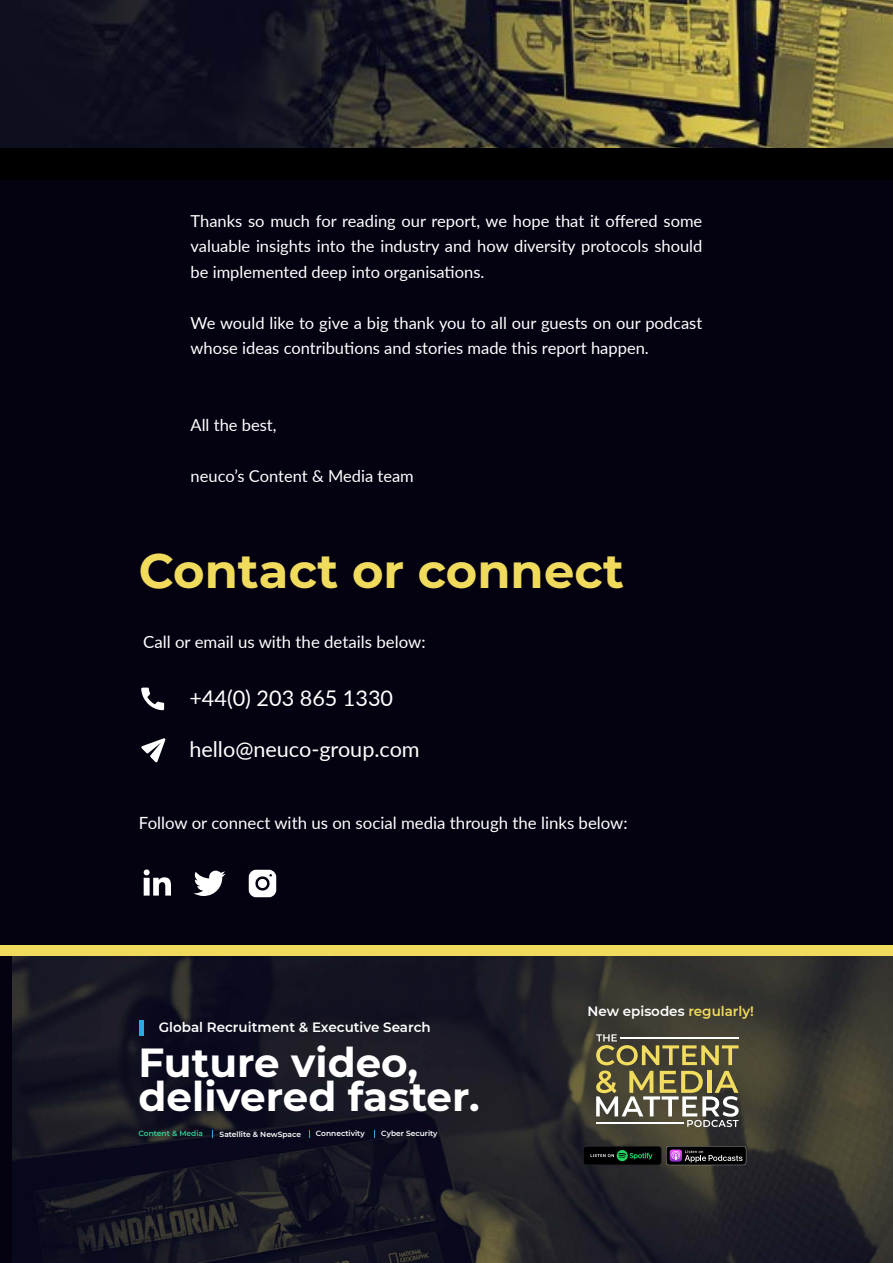
<style>
.page{position:relative;width:893px;height:1263px;background:#040111}
.page>*{position:absolute;margin:0;border:0;box-sizing:border-box;transform-origin:0 0}
.t1{font:700 48px "Montserrat";color:#f1db5d}
.t2{font:700 40.5px/34.5px "Montserrat";color:#fff}
.t3{font:21.6px "Lato";color:#fff}
.t4{font:16.8px "Lato";color:#fff}
.t5{font:16.5px/25.5px "Lato";color:#fff;text-align:justify}
.t6{font:600 13.5px "Montserrat";color:#fff}
.t7{font:600 7.5px "Montserrat";color:#fff}
.t8{font:600 7.5px "Montserrat";color:#35ce96}
.s1{color:#f2dc5d}
</style>
<div class="page">
<svg style="left:141px;top:688px;width:23px;height:22px"></svg>
<svg style="left:141px;top:738px;width:25px;height:24px"></svg>
<svg style="left:193px;top:871px;width:33px;height:25px"></svg>
<svg style="left:144px;top:869px;width:27px;height:26px"></svg>
<img style="left:13px;top:956px;width:880px;height:307px">
<div style="left:139px;top:1020px;width:5px;height:15px;background:#2babe2"></div>
<svg style="left:583px;top:1146px;width:163px;height:19px;background:#1f2223"></svg>
<svg style="left:596px;top:1034px;width:143px;height:93px;background:#7b7555"></svg>
<div style="left:0;top:946px;width:893px;height:10px;background:#f1db5d"></div>
<img style="left:248px;top:869px;width:29px;height:29px">
<img style="left:0;top:0;width:893px;height:148px">
<div style="left:0;top:148px;width:893px;height:32px;background:#000"></div>
<p class="t5" style="left:191px;top:208px;width:513px">Thanks so much for reading our report, we hope that it offered some valuable insights into the industry and how diversity protocols should be implemented deep into organisations.</p>
<p class="t5" style="left:191px;top:309px;width:513px">We would like to give a big thank you to all our guests on our podcast whose ideas contributions and stories made this report happen.</p>
<p class="t5" style="left:191px;top:411px;width:87px">All the best,</p>
<p class="t5" style="left:191px;top:462px;width:225px">neuco’s Content &amp; Media team</p>
<h1 class="t1" style="left:139px;top:536px;width:487px">Contact or connect</h1>
<p class="t4" style="left:143px;top:630px;width:284px">Call or email us with the details below:</p>
<h3 class="t3" style="left:189px;top:683px;width:205px">+44(0) 203 865 1330</h3>
<h3 class="t3" style="left:189px;top:734px;width:232px">hello@neuco-group.com</h3>
<p class="t4" style="left:139px;top:811px;width:490px">Follow or connect with us on social media through the links below:</p>
<p class="t6" style="left:159px;top:1018px;width:273px">Global Recruitment &amp; Executive Search</p>
<h2 class="t2" style="left:139px;top:1043px;width:343px">Future video, delivered faster.</h2>
<p class="t8" style="left:139px;top:1128px;width:66px">Content &amp; Media</p>
<p class="t7" style="left:220px;top:1129px;width:83px">Satellite &amp; NewSpace</p>
<p class="t7" style="left:316px;top:1128px;width:50px">Connectivity</p>
<p class="t7" style="left:381px;top:1128px;width:58px">Cyber Security</p>
<p class="t6" style="left:587px;top:1002px;width:168px">New episodes <span class="s1">regularly!</span></p>
</div>
